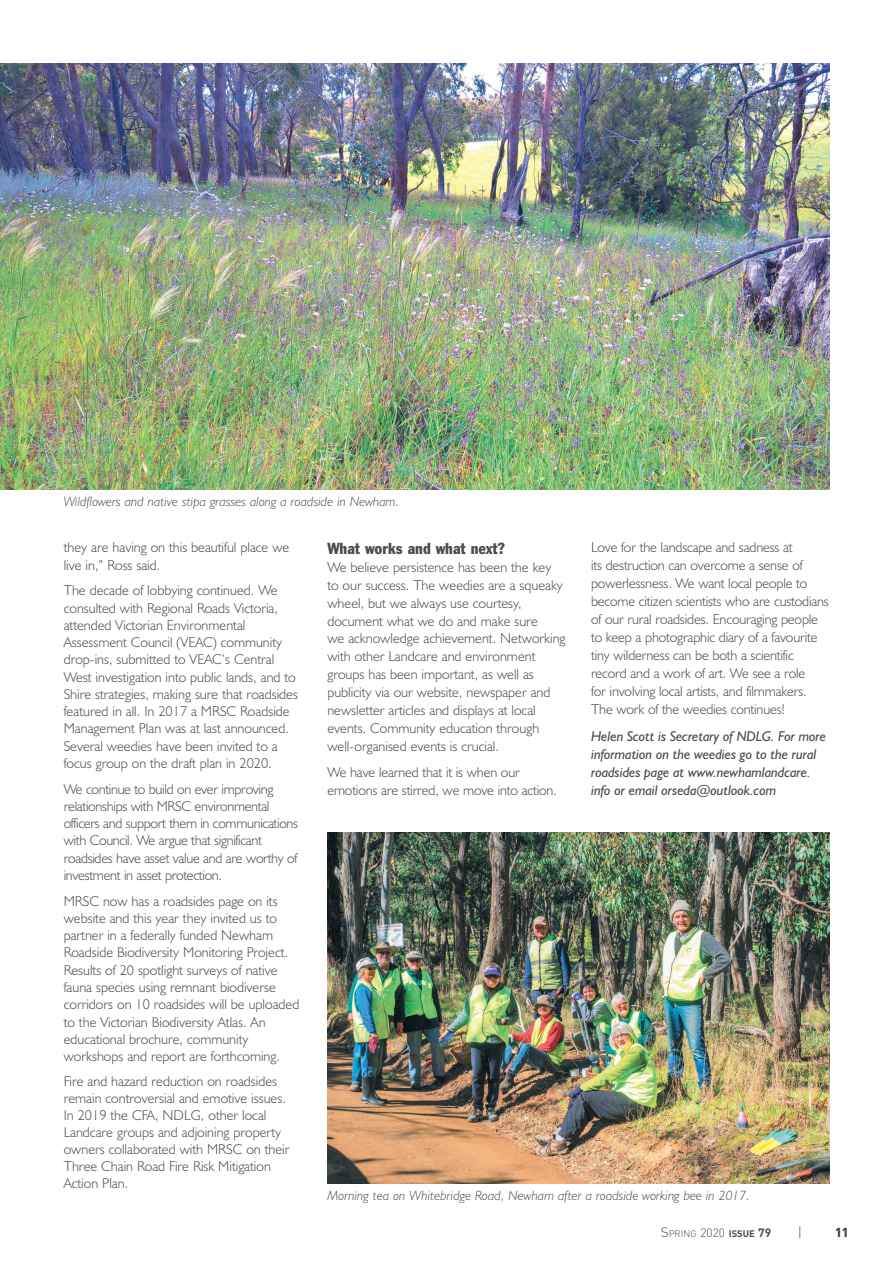
<style>
.page{position:relative;width:893px;height:1263px;background:#fff}
.page>*{position:absolute;margin:0;border:0;box-sizing:border-box;transform-origin:0 0}
.t1{font:condensed 15.75px "Franklin Gothic BT";color:#4b4c4d}
.t2{font:300 14.25px/17.2px "Humanist 521 BT";color:#4b4c4d}
.t3{font:300 14.25px/17.2px "Humanist 521 BT";letter-spacing:-.02em;color:#4b4c4d}
.t4{font:italic 14.25px/18px "Humanist 521 BT";letter-spacing:-.01em;color:#4b4c4d}
.t5{font:italic 300 13.5px "Humanist 521 BT";letter-spacing:.01em;color:#4b4c4d}
.t6{font:300 13.5px "DIN";color:#4b4c4d}
.t7{font:700 12.75px "DIN";color:#4b4c4d}
.t8{font:300 9.45px "DIN";color:#4b4c4d}
.s1{font-size:13.5px}
.s2{font-size:12px}
.s3{font-weight:700}
.s4{font-weight:700;font-size:12px}
</style>
<div class="page">
<img style="left:0;top:64px;width:829px;height:425px">
<img style="left:327px;top:832px;width:502px;height:352px">
<p class="t5" style="left:64px;top:496px;width:337px">Wildflowers and native stipa grasses along a roadside in Newham.</p>
<p class="t2" style="left:64px;top:540px;width:227px">they are having on this beautiful place we live in,” Ross said.</p>
<p class="t2" style="left:64px;top:583px;width:236px">The decade of lobbying continued. We consulted with Regional Roads Victoria, attended Victorian Environmental Assessment Council (VEAC) community drop-ins, submitted to VEAC’s Central West investigation into public lands, and to Shire strategies, making sure that roadsides featured in all. In 2017 a MRSC Roadside Management Plan was at last announced.<br>Several weedies have been invited to a focus group on the draft plan in 2020.</p>
<p class="t3" style="left:64px;top:782px;width:236px">We continue to build on ever improving relationships with MRSC environmental officers and support them in communications with Council. We argue that significant roadsides have asset value and are worthy of investment in asset protection.</p>
<p class="t2" style="left:64px;top:894px;width:237px">MRSC now has a roadsides page on its website and this year they invited us to partner in a federally funded Newham Roadside Biodiversity Monitoring Project.<br>Results of 20 spotlight surveys of native fauna species using remnant biodiverse corridors on 10 roadsides will be uploaded to the Victorian Biodiversity Atlas. An educational brochure, community workshops and report are forthcoming.</p>
<p class="t2" style="left:64px;top:1075px;width:227px">Fire and hazard reduction on roadsides remain controversial and emotive issues.<br>In 2019 the CFA, NDLG, other local Landcare groups and adjoining property owners collaborated with MRSC on their Three Chain Road Fire Risk Mitigation Action Plan.</p>
<p class="t2" style="left:591px;top:540px;width:239px;line-height:18px">Love for the landscape and sadness at<br>its destruction can overcome a sense of powerlessness. We want local people to become citizen scientists who are custodians of our rural roadsides. Encouraging people to keep a photographic diary of a favourite tiny wilderness can be both a scientific record and a work of art. We see a role<br>for involving local artists, and filmmakers.<br>The work of the weedies continues!</p>
<p class="t4" style="left:591px;top:728px;width:237px">Helen Scott is Secretary of NDLG. For more information on the weedies go to the rural roadsides page at www.newhamlandcare. info or email orseda@outlook.com</p>
<p class="t1" style="left:327px;top:543px;width:179px">What works and what next?</p>
<p class="t2" style="left:327px;top:560px;width:240px;line-height:17.9px">We believe persistence has been the key to our success. The weedies are a squeaky wheel, but we always use courtesy, document what we do and make sure<br>we acknowledge achievement. Networking with other Landcare and environment groups has been important, as well as publicity via our website, newspaper and newsletter articles and displays at local events. Community education through well-organised events is crucial.</p>
<p class="t2" style="left:327px;top:765px;width:231px;line-height:17.9px">We have learned that it is when our emotions are stirred, we move into action.</p>
<p class="t5" style="left:327px;top:1190px;width:424px">Morning tea on Whitebridge Road, Newham after a roadside working bee in 2017.</p>
<p class="t8" style="left:661px;top:1231px;width:112px"><span class="s1">S</span>PRING <span class="s2">2020</span> <span class="s3">ISSUE</span> <span class="s4">79</span></p>
<p class="t6" style="left:798px;top:1228px;width:6px">|</p>
<p class="t7" style="left:835px;top:1224px;width:15px">11</p>
</div>
